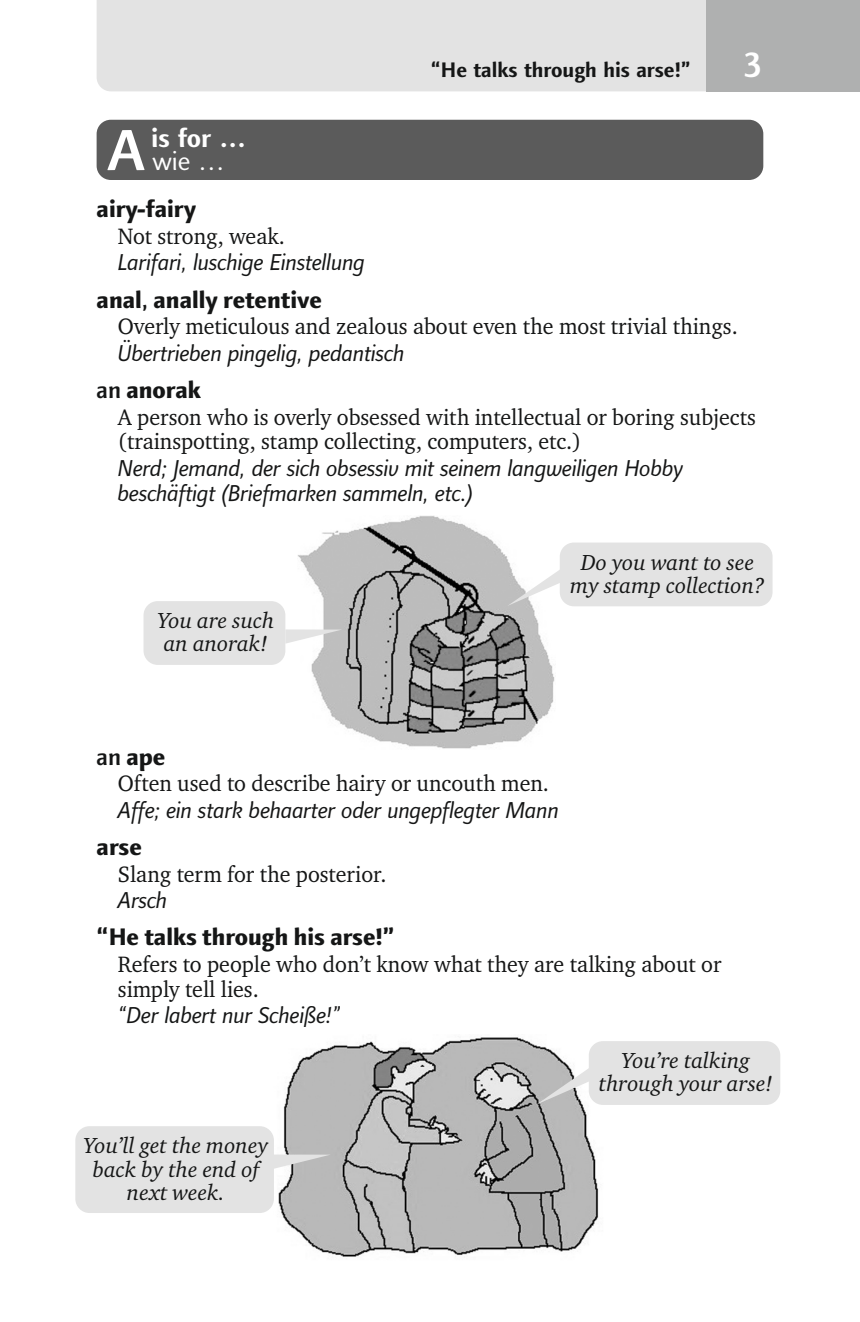
<style>
.page{position:relative;width:860px;height:1322px;background:#fff}
.page>*{position:absolute;margin:0;border:0;box-sizing:border-box;transform-origin:0 0}
.t1{font:500 37.25px "Linotype Finnegan";color:#fff}
.t2{font:700 26.5px/23px "Linotype Finnegan";color:#fff}
.t3{font:800 24.25px "Linotype Finnegan";color:#151616}
.t4{font:italic 23.25px/24.8px "Linotype Finnegan";letter-spacing:-.01em;color:#151616;scale:.96 1}
.t5{font:22.75px/24.8px "Charter ITC";color:#151616;scale:.96 1}
.t6{font:italic 22.25px/23px "Charter ITC";color:#151616;text-align:center}
.t7{font:700 21.25px "Linotype Finnegan";color:#151616}
.s1{font-family:"Linotype Finnegan Os F";font-weight:500;font-size:58.5px}
.s2{font-weight:400}
.s3{font-weight:500}
</style>
<div class="page">
<div style="left:97px;top:120px;width:666px;height:60px;background:#5b5b5b;border-radius:14px"></div>
<div style="left:97px;top:0;width:609px;height:91px;background:#e3e3e3"></div>
<div style="left:706px;top:0;width:153px;height:91px;background:#afb0b0"></div>
<img style="left:298px;top:515px;width:257px;height:234px">
<div style="left:143px;top:601px;width:142px;height:64px;background:#e3e3e3;border-radius:14px"></div>
<svg style="left:285px;top:629px;width:57px;height:15px"></svg>
<div style="left:559px;top:542px;width:213px;height:64px;background:#e3e3e3;border-radius:14px"></div>
<svg style="left:507px;top:567px;width:56px;height:39px"></svg>
<img style="left:278px;top:1037px;width:321px;height:222px">
<div style="left:75px;top:1126px;width:199px;height:87px;background:#e3e3e3;border-radius:14px"></div>
<svg style="left:274px;top:1154px;width:56px;height:15px"></svg>
<div style="left:588px;top:1041px;width:192px;height:64px;background:#e3e3e3;border-radius:14px"></div>
<svg style="left:536px;top:1066px;width:56px;height:38px"></svg>
<p class="t7" style="left:431px;top:62px;width:261px">“He talks through his arse!”</p>
<h1 class="t1" style="left:743px;top:50px;width:21px">3</h1>
<p class="t2" style="left:107px;top:129px;width:140px;text-indent:44px">is for …<br><span class="s1">A</span> <span class="s2">wie …</span></p>
<p class="t3" style="left:97px;top:199px;width:101px">airy-fairy</p>
<p class="t5" style="left:118px;top:225px;width:176px">Not strong, weak.</p>
<p class="t4" style="left:118px;top:253px;width:259px">Larifari, luschige Einstellung</p>
<p class="t3" style="left:97px;top:290px;width:227px">anal<span class="s3">,</span> anally retentive</p>
<p class="t5" style="left:118px;top:316px;width:647px">Overly meticulous and zealous about even the most trivial things.</p>
<p class="t4" style="left:118px;top:343px;width:300px">Übertrieben pingelig, pedantisch</p>
<p class="t3" style="left:97px;top:380px;width:106px"><span class="s3">an</span> anorak</p>
<p class="t5" style="left:118px;top:406px;width:665px">A person who is overly obsessed with intellectual or boring subjects (trainspotting, stamp collecting, computers, etc.)</p>
<p class="t4" style="left:118px;top:458px;width:590px">Nerd; Jemand, der sich obsessiv mit seinem langweiligen Hobby beschäftigt (Briefmarken sammeln, etc.)</p>
<p class="t6" style="left:157px;top:611px;width:118px;text-align:left">You are such an anorak!</p>
<p class="t6" style="left:570px;top:552px;width:196px">Do you want to see my stamp collection?</p>
<p class="t3" style="left:97px;top:747px;width:70px"><span class="s3">an</span> ape</p>
<p class="t5" style="left:118px;top:773px;width:450px">Often used to describe hairy or uncouth men.</p>
<p class="t4" style="left:118px;top:800px;width:461px">Affe; ein stark behaarter oder ungepflegter Mann</p>
<p class="t3" style="left:97px;top:837px;width:47px">arse</p>
<p class="t5" style="left:118px;top:863px;width:281px">Slang term for the posterior.</p>
<p class="t4" style="left:118px;top:890px;width:53px">Arsch</p>
<p class="t3" style="left:97px;top:928px;width:299px">“He talks through his arse!”</p>
<p class="t5" style="left:118px;top:954px;width:630px">Refers to people who don’t know what they are talking about or simply tell lies.</p>
<p class="t4" style="left:118px;top:1005px;width:233px">“Der labert nur Scheiße!”</p>
<p class="t6" style="left:84px;top:1136px;width:186px">You’ll get the money back by the end of next week.</p>
<p class="t6" style="left:598px;top:1051px;width:175px">You’re talking through your arse!</p>
</div>
